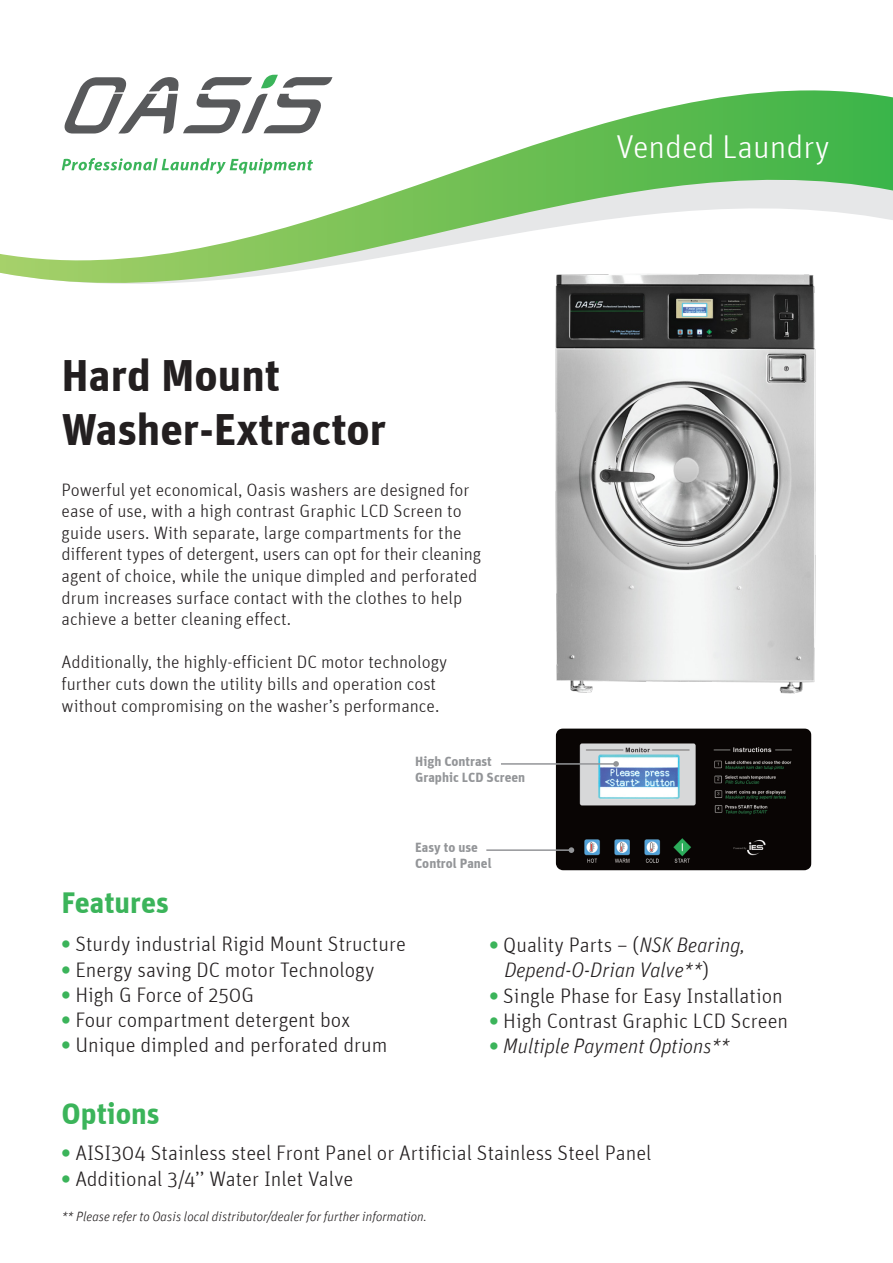
<style>
.page{position:relative;width:893px;height:1263px;background:#fff}
.page>*{position:absolute;margin:0;border:0;box-sizing:border-box;transform-origin:0 0}
.t1{font:700 45px/54px "Unit";color:#231f20}
.t2{font:300 33px "Unit";color:#fff}
.t3{font:700 30px "Unit";color:#3bb45a}
.t4{font:300 21px "Unit";color:#231f20}
.t5{font:italic 300 21px/25.2px "Unit";color:#231f20}
.t6{font:300 18px/21.6px "Unit";color:#231f20}
.t7{font:italic 300 13.5px "Unit";color:#231f20}
.t8{font:700 13.5px/16.2px "Unit";color:#939598}
.s1{font-weight:900;color:#3bb45a}
.s2{font-weight:900;font-style:normal;color:#3bb45a}
.s3{font-style:normal}
</style>
<div class="page">
<img style="left:556px;top:728px;width:255px;height:142px">
<img style="left:598px;top:755px;width:82px;height:44px">
<svg style="left:0;top:74px;width:893px;height:210px"></svg>
<img style="left:522px;top:235px;width:323px;height:459px">
<hr style="left:501px;top:763px;width:115px;height:2px;background:#939598">
<svg style="left:613px;top:761px;width:6px;height:6px"></svg>
<hr style="left:486px;top:849px;width:85px;height:2px;background:#939598">
<svg style="left:569px;top:847px;width:5px;height:6px"></svg>
<svg style="left:64px;top:75px;width:268px;height:59px"></svg>
<svg style="left:62px;top:158px;width:251px;height:16px"></svg>
<h1 class="t1" style="left:62px;top:347px;width:326px">Hard Mount<br>Washer-Extractor</h1>
<p class="t6" style="left:62px;top:478px;width:421px">Powerful yet economical, Oasis washers are designed for ease of use, with a high contrast Graphic LCD Screen to guide users. With separate, large compartments for the different types of detergent, users can opt for their cleaning agent of choice, while the unique dimpled and perforated drum increases surface contact with the clothes to help achieve a better cleaning effect.</p>
<p class="t6" style="left:62px;top:651px;width:387px">Additionally, the highly-efficient DC motor technology further cuts down the utility bills and operation cost without compromising on the washer’s performance.</p>
<p class="t8" style="left:415px;top:753px;width:112px">High Contrast<br>Graphic LCD Screen</p>
<h3 class="t3" style="left:62px;top:884px;width:109px">Features</h3>
<p class="t8" style="left:415px;top:839px;width:78px">Easy to use<br>Control Panel</p>
<h2 class="t2" style="left:616px;top:128px;width:215px">Vended Laundry</h2>
<p class="t4" style="left:62px;top:932px;width:346px"><span class="s1">•</span> Sturdy industrial Rigid Mount Structure</p>
<p class="t4" style="left:62px;top:957px;width:314px"><span class="s1">•</span> Energy saving DC motor Technology</p>
<p class="t4" style="left:62px;top:982px;width:194px"><span class="s1">•</span> High G Force of 250G</p>
<p class="t4" style="left:62px;top:1008px;width:290px"><span class="s1">•</span> Four compartment detergent box</p>
<p class="t4" style="left:62px;top:1033px;width:327px"><span class="s1">•</span> Unique dimpled and perforated drum</p>
<h3 class="t3" style="left:62px;top:1095px;width:100px">Options</h3>
<p class="t5" style="left:504px;top:932px;width:243px;text-indent:-15px"><span class="s2">•</span> <span class="s3">Quality Parts – (</span>NSK Bearing,<br>Depend-O-Drian Valve**<span class="s3">)</span></p>
<p class="t4" style="left:489px;top:983px;width:295px"><span class="s1">•</span> Single Phase for Easy Installation</p>
<p class="t4" style="left:489px;top:1008px;width:300px"><span class="s1">•</span> High Contrast Graphic LCD Screen</p>
<p class="t5" style="left:489px;top:1033px;width:242px"><span class="s2">•</span> Multiple Payment Options**</p>
<p class="t4" style="left:62px;top:1141px;width:591px"><span class="s1">•</span> AISI304 Stainless steel Front Panel or Artificial Stainless Steel Panel</p>
<p class="t4" style="left:62px;top:1166px;width:293px"><span class="s1">•</span> Additional 3/4’’ Water Inlet Valve</p>
<p class="t7" style="left:62px;top:1208px;width:367px">** Please refer to Oasis local distributor/dealer for further information.</p>
</div>
